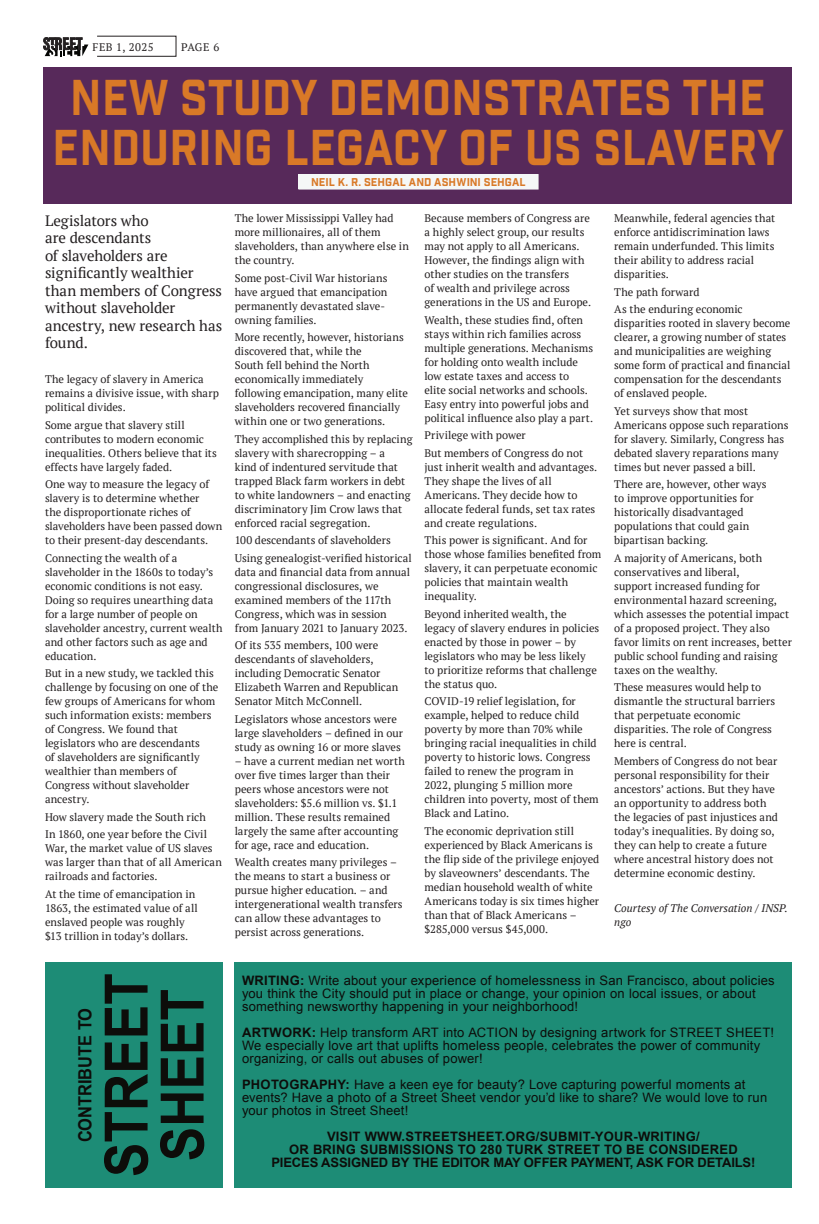
<style>
.page{position:relative;width:819px;height:1224px;background:#fff}
.page>*{position:absolute;margin:0;border:0;box-sizing:border-box;transform-origin:0 0}
.t1{font:700 59.8px "Arial Narrow";color:#0d0d0a;scale:1.05 1}
.t2{font:48.8px/50px "Industry Inc Base";letter-spacing:.01em;color:#d97927;text-align:center;scale:.9 1}
.t3{font:700 18.2px "Arial Narrow";color:#0d0d0a;scale:1.1 1}
.Article_Body{font:15px/17.5px "PT Serif";letter-spacing:-.01em;color:#231f20}
.t4{font:13px/13px "Arial";letter-spacing:.015em;color:#0d0d0a}
.t5{font:700 13px "Arial";letter-spacing:.02em;color:#0d0d0a}
.t6{font:700 13px "Arial";letter-spacing:-.01em;color:#0d0d0a}
.Article_Body-2{font:11px/14px "PT Serif";letter-spacing:-.005em;color:#231f20}
.Article_Body-3{font:italic 11px/14px "PT Serif";color:#231f20}
.Article_Body-4{font:11px "Industry Inc Base";letter-spacing:.005em;color:#d97927}
.s1{font-weight:700}
</style>
<div class="page">
<svg style="left:44px;top:38px;width:44px;height:18px"></svg>
<div style="left:44px;top:67px;width:748px;height:137px;background:#57295a"></div>
<div style="left:299px;top:175px;width:239px;height:14px;background:#f5f7f7"></div>
<div style="left:298px;top:174px;width:241px;height:16px;border:1px solid #f5f7f7"></div>
<div style="left:235px;top:962px;width:557px;height:226px;background:#1d8c76"></div>
<div style="left:45px;top:962px;width:177px;height:226px;background:#1d8c76"></div>
<p class="Article_Body-2" style="left:93px;top:40px;width:62px">FEB 1, 2025</p>
<p class="Article_Body-2" style="left:181px;top:40px;width:40px">PAGE 6</p>
<p class="t2" style="left:53px;top:76px;width:814px">NEW STUDY DEMONSTRATES THE<br>ENDURING LEGACY OF US SLAVERY</p>
<p class="Article_Body-4" style="left:311px;top:175px;width:216px">NEIL K. R. SEHGAL AND ASHWINI SEHGAL</p>
<p class="Article_Body" style="left:45px;top:212px;width:179px">Legislators who<br>are descendants<br>of slaveholders are significantly wealthier than members of Congress without slaveholder ancestry, new research has found.</p>
<p class="Article_Body-2" style="left:45px;top:372px;width:176px">The legacy of slavery in America remains a divisive issue, with sharp political divides.</p>
<p class="Article_Body-2" style="left:45px;top:418px;width:174px">Some argue that slavery still contributes to modern economic inequalities. Others believe that its effects have largely faded.</p>
<p class="Article_Body-2" style="left:45px;top:477px;width:179px">One way to measure the legacy of slavery is to determine whether<br>the disproportionate riches of slaveholders have been passed down to their present-day descendants.</p>
<p class="Article_Body-2" style="left:45px;top:551px;width:179px">Connecting the wealth of a slaveholder in the 1860s to today’s economic conditions is not easy.<br>Doing so requires unearthing data for a large number of people on slaveholder ancestry, current wealth and other factors such as age and education.</p>
<p class="Article_Body-2" style="left:45px;top:666px;width:175px">But in a new study, we tackled this challenge by focusing on one of the few groups of Americans for whom such information exists: members of Congress. We found that legislators who are descendants<br>of slaveholders are significantly wealthier than members of<br>Congress without slaveholder ancestry.</p>
<p class="Article_Body-2" style="left:45px;top:810px;width:162px">How slavery made the South rich</p>
<p class="Article_Body-2" style="left:45px;top:827px;width:178px">In 1860, one year before the Civil<br>War, the market value of US slaves was larger than that of all American railroads and factories.</p>
<p class="Article_Body-2" style="left:45px;top:887px;width:154px">At the time of emancipation in<br>1863, the estimated value of all enslaved people was roughly $13 trillion in today’s dollars.</p>
<p class="Article_Body-2" style="left:235px;top:211px;width:176px">The lower Mississippi Valley had more millionaires, all of them slaveholders, than anywhere else in the country.</p>
<p class="Article_Body-2" style="left:235px;top:271px;width:154px">Some post-Civil War historians have argued that emancipation permanently devastated slave&shy;owning families.</p>
<p class="Article_Body-2" style="left:235px;top:330px;width:175px">More recently, however, historians discovered that, while the<br>South fell behind the North economically immediately following emancipation, many elite slaveholders recovered financially within one or two generations.</p>
<p class="Article_Body-2" style="left:235px;top:432px;width:179px">They accomplished this by replacing slavery with sharecropping – a<br>kind of indentured servitude that trapped Black farm workers in debt to white landowners – and enacting discriminatory Jim Crow laws that enforced racial segregation.</p>
<p class="Article_Body-2" style="left:235px;top:533px;width:158px">100 descendants of slaveholders</p>
<p class="Article_Body-2" style="left:235px;top:551px;width:178px">Using genealogist-verified historical data and financial data from annual congressional disclosures, we examined members of the 117th Congress, which was in session from January 2021 to January 2023.</p>
<p class="Article_Body-2" style="left:235px;top:638px;width:165px">Of its 535 members, 100 were descendants of slaveholders, including Democratic Senator<br>Elizabeth Warren and Republican<br>Senator Mitch McConnell.</p>
<p class="Article_Body-2" style="left:235px;top:712px;width:170px">Legislators whose ancestors were large slaveholders – defined in our study as owning 16 or more slaves</p>
<p class="Article_Body-2" style="left:235px;top:754px;width:172px">– have a current median net worth over five times larger than their peers whose ancestors were not slaveholders: $5.6 million vs. $1.1 million. These results remained largely the same after accounting for age, race and education.</p>
<p class="Article_Body-2" style="left:235px;top:855px;width:169px">Wealth creates many privileges – the means to start a business or pursue higher education. – and intergenerational wealth transfers can allow these advantages to persist across generations.</p>
<p class="Article_Body-2" style="left:424px;top:211px;width:168px">Because members of Congress are a highly select group, our results may not apply to all Americans.<br>However, the findings align with other studies on the transfers<br>of wealth and privilege across generations in the US and Europe.</p>
<p class="Article_Body-2" style="left:424px;top:313px;width:170px">Wealth, these studies find, often stays within rich families across multiple generations. Mechanisms for holding onto wealth include low estate taxes and access to elite social networks and schools.<br>Easy entry into powerful jobs and political influence also play a part.</p>
<p class="Article_Body-2" style="left:424px;top:428px;width:103px">Privilege with power</p>
<p class="Article_Body-2" style="left:424px;top:446px;width:174px">But members of Congress do not just inherit wealth and advantages.<br>They shape the lives of all<br>Americans. They decide how to allocate federal funds, set tax rates and create regulations.</p>
<p class="Article_Body-2" style="left:424px;top:533px;width:178px">This power is significant. And for those whose families benefited from slavery, it can perpetuate economic policies that maintain wealth inequality.</p>
<p class="Article_Body-2" style="left:424px;top:607px;width:176px">Beyond inherited wealth, the legacy of slavery endures in policies enacted by those in power – by legislators who may be less likely<br>to prioritize reforms that challenge the status quo.</p>
<p class="Article_Body-2" style="left:424px;top:694px;width:176px">COVID-19 relief legislation, for example, helped to reduce child poverty by more than 70% while bringing racial inequalities in child poverty to historic lows. Congress failed to renew the program in<br>2022, plunging 5 million more children into poverty, most of them<br>Black and Latino.</p>
<p class="Article_Body-2" style="left:424px;top:824px;width:176px">The economic deprivation still experienced by Black Americans is the flip side of the privilege enjoyed by slaveowners’ descendants. The median household wealth of white<br>Americans today is six times higher than that of Black Americans – $285,000 versus $45,000.</p>
<p class="Article_Body-2" style="left:614px;top:211px;width:162px">Meanwhile, federal agencies that enforce antidiscrimination laws remain underfunded. This limits their ability to address racial disparities.</p>
<p class="Article_Body-2" style="left:614px;top:285px;width:87px">The path forward</p>
<p class="Article_Body-2" style="left:614px;top:302px;width:178px">As the enduring economic disparities rooted in slavery become clearer, a growing number of states and municipalities are weighing some form of practical and financial compensation for the descendants of enslaved people.</p>
<p class="Article_Body-2" style="left:614px;top:404px;width:176px">Yet surveys show that most<br>Americans oppose such reparations for slavery. Similarly, Congress has debated slavery reparations many times but never passed a bill.</p>
<p class="Article_Body-2" style="left:614px;top:477px;width:154px">There are, however, other ways to improve opportunities for historically disadvantaged populations that could gain bipartisan backing.</p>
<p class="Article_Body-2" style="left:614px;top:551px;width:179px">A majority of Americans, both conservatives and liberal,<br>support increased funding for environmental hazard screening, which assesses the potential impact of a proposed project. They also favor limits on rent increases, better public school funding and raising taxes on the wealthy.</p>
<p class="Article_Body-2" style="left:614px;top:680px;width:162px">These measures would help to dismantle the structural barriers that perpetuate economic disparities. The role of Congress here is central.</p>
<p class="Article_Body-2" style="left:614px;top:754px;width:165px">Members of Congress do not bear personal responsibility for their ancestors’ actions. But they have an opportunity to address both the legacies of past injustices and today’s inequalities. By doing so, they can help to create a future where ancestral history does not determine economic destiny.</p>
<p class="Article_Body-3" style="left:614px;top:901px;width:175px">Courtesy of The Conversation / INSP. ngo</p>
<p class="t3" style="left:71px;top:1142px;width:124px;rotate:-90deg">CONTRIBUTE TO</p>
<p class="t1" style="left:81px;top:1177px;width:196px;rotate:-90deg">STREET</p>
<p class="t1" style="left:137px;top:1161px;width:166px;rotate:-90deg">SHEET</p>
<p class="t4" style="left:242px;top:974px;width:534px"><span class="s1">WRITING:</span> Write about your experience of homelessness in San Francisco, about policies you think the City should put in place or change, your opinion on local issues, or about something newsworthy happening in your neighborhood!</p>
<p class="t4" style="left:242px;top:1026px;width:534px"><span class="s1">ARTWORK:</span> Help transform ART into ACTION by designing artwork for STREET SHEET!<br>We especially love art that uplifts homeless people, celebrates the power of community organizing, or calls out abuses of power!</p>
<p class="t4" style="left:242px;top:1078px;width:527px"><span class="s1">PHOTOGRAPHY:</span> Have a keen eye for beauty? Love capturing powerful moments at events? Have a photo of a Street Sheet vendor you’d like to share? We would love to run your photos in Street Sheet!</p>
<p class="t5" style="left:327px;top:1128px;width:374px">VISIT WWW.STREETSHEET.ORG/SUBMIT-YOUR-WRITING/</p>
<p class="t5" style="left:289px;top:1141px;width:450px">OR BRING SUBMISSIONS TO 280 TURK STREET TO BE CONSIDERED</p>
<p class="t6" style="left:271px;top:1154px;width:486px">PIECES ASSIGNED BY THE EDITOR MAY OFFER PAYMENT, ASK FOR DETAILS!</p>
</div>
